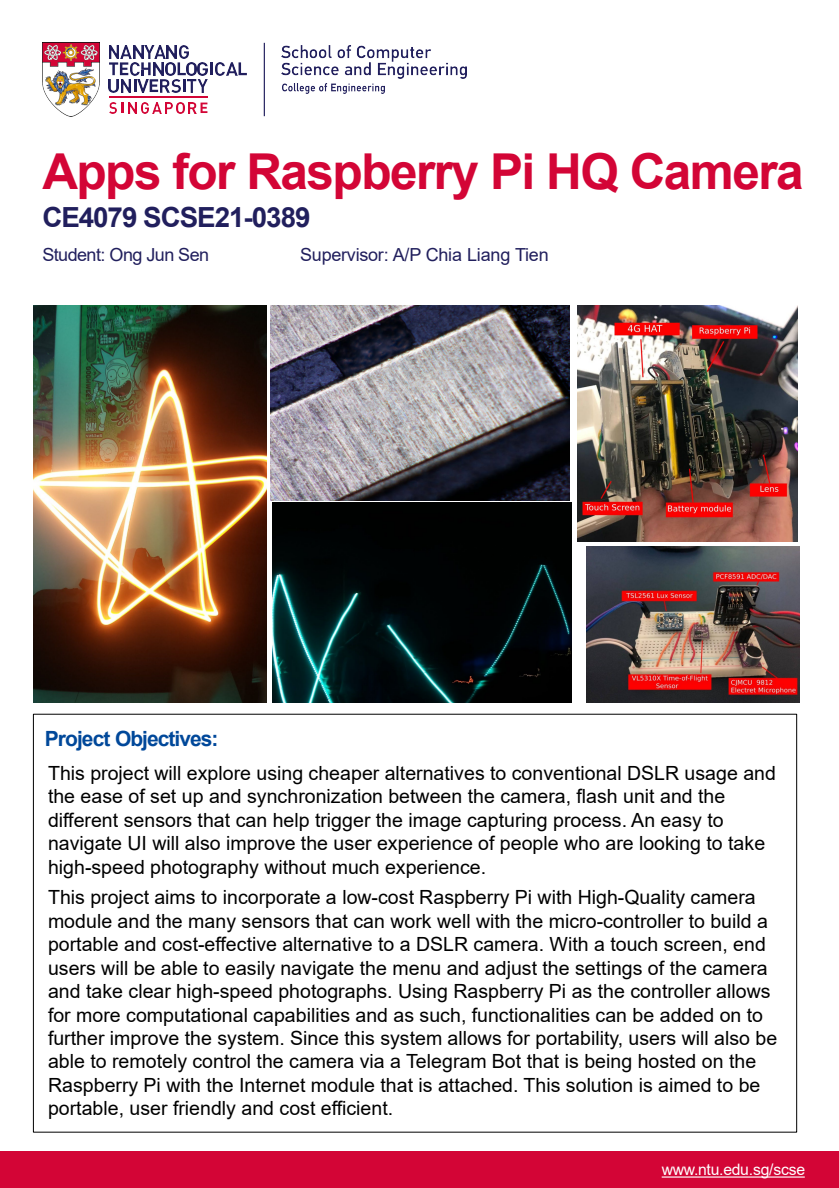
<style>
.page{position:relative;width:839px;height:1188px;background:#fff}
.page>*{position:absolute;margin:0;border:0;box-sizing:border-box;transform-origin:0 0}
.t1{font:700 49.5px "Arial";letter-spacing:-.03em;color:#d30536}
.t2{font:700 27.75px "Arial";letter-spacing:-.035em;color:#211f5d}
.t3{font:700 21px "Arial";letter-spacing:-.045em;color:#00489a}
.t4{font:19.5px/23.4px "Arial";color:#000}
.t5{font:18px "Arial";letter-spacing:-.015em;color:#211f5d}
.t6{font:15.75px "Arial";letter-spacing:-.015em;color:#fff}
</style>
<div class="page">
<img style="left:42px;top:43px;width:57px;height:73px">
<img style="left:216px;top:62px;width:21px;height:13px">
<svg style="left:238px;top:62px;width:9px;height:13px"></svg>
<svg style="left:109px;top:45px;width:104px;height:47px"></svg>
<img style="left:187px;top:79px;width:20px;height:13px">
<hr style="left:109px;top:97px;width:98px;height:1px;background:#d30536">
<svg style="left:109px;top:102px;width:98px;height:11px"></svg>
<img style="left:282px;top:83px;width:103px;height:10px">
<img style="left:282px;top:45px;width:185px;height:34px">
<hr style="left:264px;top:43px;width:1px;height:73px;background:#211f5d">
<div style="left:0;top:1151px;width:839px;height:36px;background:#d30536"></div>
<svg style="left:661px;top:1176px;width:143px;height:1px"></svg>
<img style="left:577px;top:305px;width:220px;height:236px">
<img style="left:586px;top:546px;width:213px;height:156px">
<img style="left:272px;top:502px;width:299px;height:200px">
<img style="left:34px;top:305px;width:232px;height:397px">
<img style="left:271px;top:305px;width:298px;height:195px">
<h2 class="t1" style="left:42px;top:137px;width:762px">Apps for Raspberry Pi HQ Camera</h2>
<p class="t2" style="left:42px;top:197px;width:269px">CE4079 SCSE21-0389</p>
<p class="t5" style="left:42px;top:242px;width:168px">Student: Ong Jun Sen</p>
<p class="t5" style="left:300px;top:242px;width:250px">Supervisor: A/P Chia Liang Tien</p>
<p class="t3" style="left:45px;top:724px;width:175px">Project Objectives:</p>
<p class="t4" style="left:48px;top:761px;width:729px">This project will explore using cheaper alternatives to conventional DSLR usage and the ease of set up and synchronization between the camera, flash unit and the different sensors that can help trigger the image capturing process. An easy to navigate UI will also improve the user experience of people who are looking to take high-speed photography without much experience.</p>
<p class="t4" style="left:48px;top:885px;width:730px">This project aims to incorporate a low-cost Raspberry Pi with High-Quality camera module and the many sensors that can work well with the micro-controller to build a portable and cost-effective alternative to a DSLR camera. With a touch screen, end users will be able to easily navigate the menu and adjust the settings of the camera and take clear high-speed photographs. Using Raspberry Pi as the controller allows for more computational capabilities and as such, functionalities can be added on to further improve the system. Since this system allows for portability, users will also be able to remotely control the camera via a Telegram Bot that is being hosted on the Raspberry Pi with the Internet module that is attached. This solution is aimed to be portable, user friendly and cost efficient.</p>
<p class="t6" style="left:661px;top:1158px;width:145px">www.ntu.edu.sg/scse</p>
</div>
